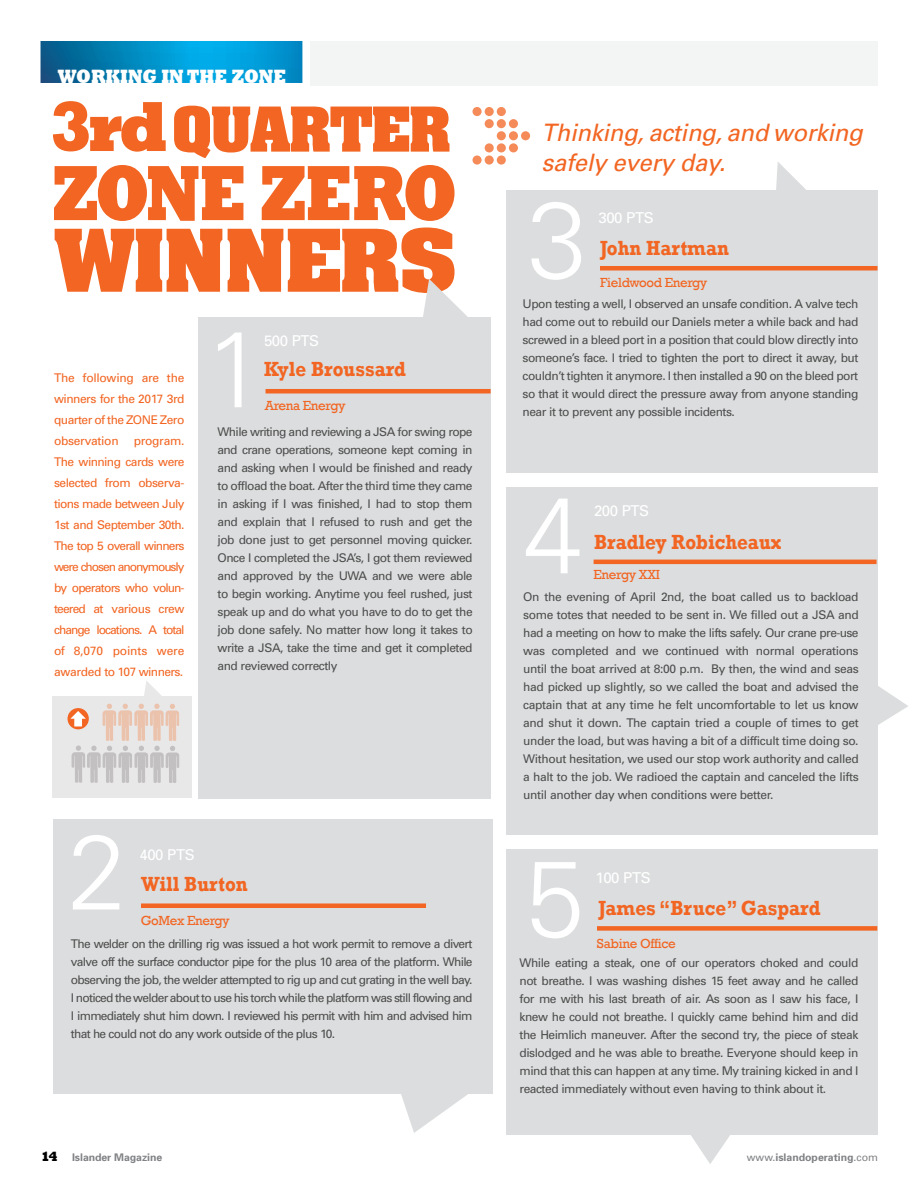
<style>
.page{position:relative;width:918px;height:1188px;background:#fff}
.page>*{position:absolute;margin:0;border:0;box-sizing:border-box;transform-origin:0 0}
.t1{font:300 108px "Univers";color:#fff}
.t2{font:italic 24px/30px "Univers";letter-spacing:-.01em;color:#f26522}
.t3{font:700 21px "Rockwell";color:#f26522;scale:.9 1}
.t4{font:800 19.8px "Rockwell";color:#fff;scale:.86 1}
.t5{font:15px "Univers";letter-spacing:-.03em;color:#fff}
.t6{font:13.5px "Rockwell";letter-spacing:-.025em;color:#f26522}
.t7{font:800 13.5px "Rockwell";color:#000}
.t8{font:12px/18px "Univers";letter-spacing:-.04em;color:#4d4d4d;text-align:justify}
.t9{font:12px/21px "Univers";letter-spacing:-.05em;color:#f26522;text-align:justify}
.t10{font:700 10.5px "Univers";letter-spacing:-.005em;color:#808285}
.s1{font-weight:400}
</style>
<div class="page">
<svg style="left:53px;top:101px;width:113px;height:51px"></svg>
<div style="left:311px;top:41px;width:567px;height:45px;background:#f3f4f4"></div>
<svg style="left:41px;top:41px;width:261px;height:42px;background:#018bc3"></svg>
<svg style="left:54px;top:165px;width:401px;height:56px"></svg>
<div style="left:198px;top:317px;width:293px;height:481px;background:#dcddde"></div>
<div style="left:53px;top:820px;width:439px;height:274px;background:#dcddde"></div>
<div style="left:506px;top:191px;width:372px;height:282px;background:#dcddde"></div>
<svg style="left:401px;top:1094px;width:67px;height:39px"></svg>
<svg style="left:775px;top:162px;width:45px;height:29px"></svg>
<svg style="left:55px;top:228px;width:413px;height:89px"></svg>
<div style="left:53px;top:696px;width:139px;height:102px;background:#e9e8e8"></div>
<div style="left:506px;top:488px;width:371px;height:347px;background:#dcddde"></div>
<div style="left:506px;top:849px;width:371px;height:285px;background:#dcddde"></div>
<svg style="left:73px;top:835px;width:46px;height:74px"></svg>
<svg style="left:877px;top:679px;width:31px;height:54px"></svg>
<svg style="left:677px;top:1134px;width:66px;height:30px"></svg>
<hr style="left:266px;top:389px;width:225px;height:4px;background:#f26522">
<div style="left:141px;top:903px;width:285px;height:5px;background:#f26522"></div>
<hr style="left:600px;top:266px;width:278px;height:4px;background:#f26522">
<hr style="left:594px;top:560px;width:283px;height:4px;background:#f26522">
<div style="left:597px;top:926px;width:280px;height:5px;background:#f26522"></div>
<div style="left:68px;top:708px;width:21px;height:21px;background:#f26522;border-radius:50%"></div>
<svg style="left:70px;top:681px;width:110px;height:102px"></svg>
<svg style="left:473px;top:107px;width:57px;height:58px"></svg>
<svg style="left:174px;top:106px;width:275px;height:52px"></svg>
<p class="t4" style="left:58px;top:65px;width:267px">WORKING IN THE ZONE</p>
<p class="t9" style="left:54px;top:367px;width:132px">The following are the winners for the 2017 3rd quarter of the ZONE Zero observation program.<br>The winning cards were selected from observa&shy;tions made between July 1st and September 30th.<br>The top 5 overall winners were chosen anonymously by operators who volun&shy;teered at various crew change locations. A total of 8,070 points were awarded to 107 winners.</p>
<p class="t1" style="left:206px;top:304px;width:61px">1</p>
<p class="t5" style="left:264px;top:331px;width:57px">500 PTS</p>
<p class="t3" style="left:264px;top:357px;width:159px">Kyle Broussard</p>
<p class="t6" style="left:265px;top:398px;width:82px">Arena Energy</p>
<p class="t8" style="left:218px;top:423px;width:257px">While writing and reviewing a JSA for swing rope and crane operations, someone kept coming in and asking when I would be finished and ready to offload the boat. After the third time they came in asking if I was finished, I had to stop them and explain that I refused to rush and get the job done just to get personnel moving quicker.<br>Once I completed the JSA’s, I got them reviewed and approved by the UWA and we were able to begin working. Anytime you feel rushed, just speak up and do what you have to do to get the job done safely. No matter how long it takes to write a JSA, take the time and get it completed and reviewed correctly</p>
<p class="t5" style="left:140px;top:845px;width:57px">400 PTS</p>
<p class="t3" style="left:141px;top:871px;width:120px">Will Burton</p>
<p class="t6" style="left:141px;top:913px;width:90px">GoMex Energy</p>
<p class="t8" style="left:71px;top:934px;width:403px">The welder on the drilling rig was issued a hot work permit to remove a divert valve off the surface conductor pipe for the plus 10 area of the platform. While observing the job, the welder attempted to rig up and cut grating in the well bay.<br>I noticed the welder about to use his torch while the platform was still flowing and I immediately shut him down. I reviewed his permit with him and advised him that he could not do any work outside of the plus 10.</p>
<p class="t2" style="left:542px;top:117px;width:323px">Thinking, acting, and working safely every day.</p>
<p class="t1" style="left:528px;top:175px;width:61px">3</p>
<p class="t5" style="left:599px;top:208px;width:57px">300 PTS</p>
<p class="t3" style="left:600px;top:235px;width:145px">John Hartman</p>
<p class="t6" style="left:600px;top:275px;width:109px">Fieldwood Energy</p>
<p class="t8" style="left:523px;top:295px;width:337px">Upon testing a well, I observed an unsafe condition. A valve tech had come out to rebuild our Daniels meter a while back and had screwed in a bleed port in a position that could blow directly into someone’s face. I tried to tighten the port to direct it away, but couldn’t tighten it anymore. I then installed a 90 on the bleed port so that it would direct the pressure away from anyone standing near it to prevent any possible incidents.</p>
<p class="t1" style="left:524px;top:470px;width:61px">4</p>
<p class="t5" style="left:594px;top:502px;width:57px">200 PTS</p>
<p class="t3" style="left:594px;top:529px;width:210px">Bradley Robicheaux</p>
<p class="t6" style="left:594px;top:567px;width:68px">Energy XXI</p>
<p class="t8" style="left:523px;top:587px;width:337px">On the evening of April 2nd, the boat called us to backload some totes that needed to be sent in. We filled out a JSA and had a meeting on how to make the lifts safely. Our crane pre-use was completed and we continued with normal operations until the boat arrived at 8:00 p.m. By then, the wind and seas had picked up slightly, so we called the boat and advised the captain that at any time he felt uncomfortable to let us know and shut it down. The captain tried a couple of times to get under the load, but was having a bit of a difficult time doing so.<br>Without hesitation, we used our stop work authority and called a halt to the job. We radioed the captain and canceled the lifts until another day when conditions were better.</p>
<p class="t1" style="left:525px;top:833px;width:61px">5</p>
<p class="t5" style="left:596px;top:868px;width:57px">100 PTS</p>
<p class="t3" style="left:599px;top:895px;width:248px">James “Bruce” Gaspard</p>
<p class="t6" style="left:597px;top:935px;width:80px">Sabine Office</p>
<p class="t8" style="left:520px;top:954px;width:340px">While eating a steak, one of our operators choked and could not breathe. I was washing dishes 15 feet away and he called for me with his last breath of air. As soon as I saw his face, I knew he could not breathe. I quickly came behind him and did the Heimlich maneuver. After the second try, the piece of steak dislodged and he was able to breathe. Everyone should keep in mind that this can happen at any time. My training kicked in and I reacted immediately without even having to think about it.</p>
<p class="t7" style="left:41px;top:1149px;width:19px">14</p>
<p class="t10" style="left:72px;top:1151px;width:92px">Islander Magazine</p>
<p class="t10" style="left:747px;top:1151px;width:133px"><span class="s1">www.</span>islandoperating<span class="s1">.com</span></p>
</div>
